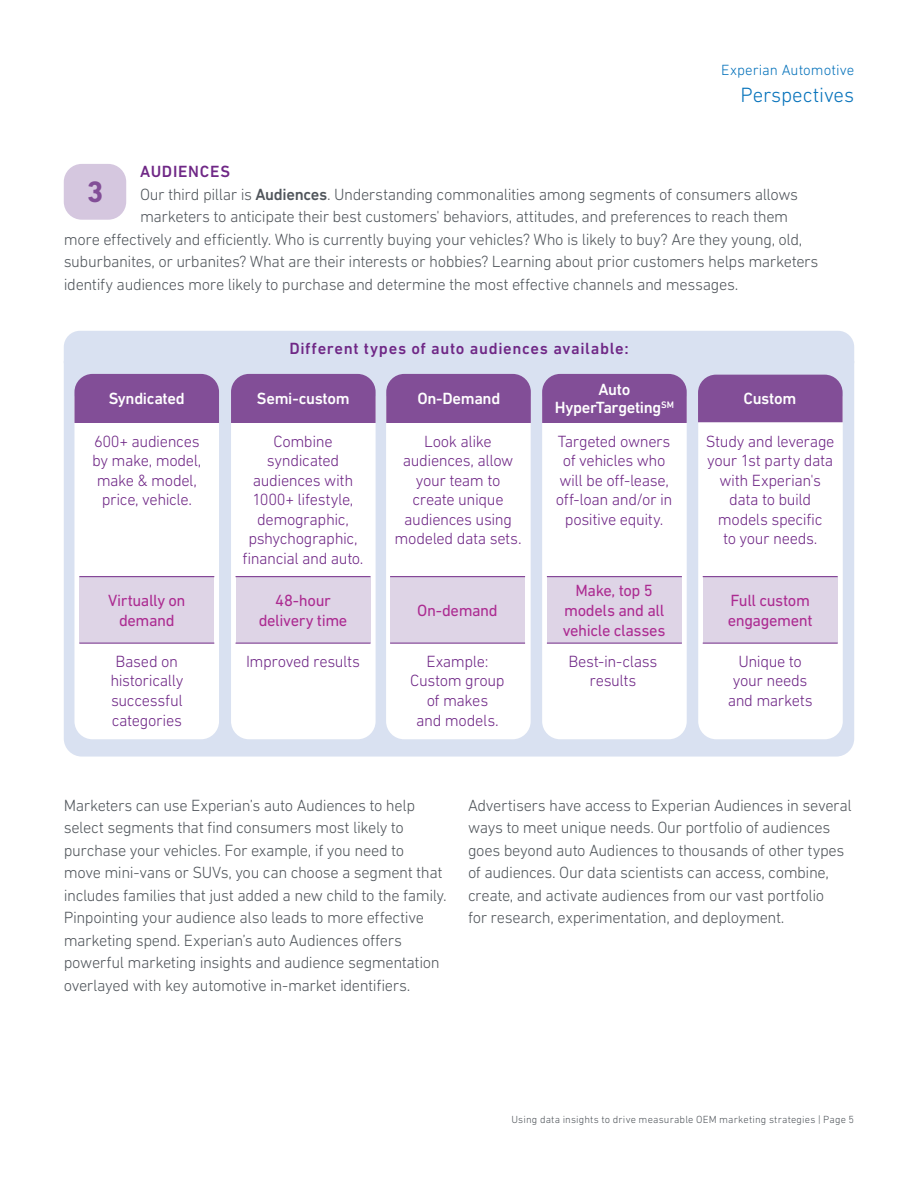
<style>
.page{position:relative;width:918px;height:1188px;background:#fff}
.page>*{position:absolute;margin:0;border:0;box-sizing:border-box;transform-origin:0 0}
.Annotation_7_9{font:700 30px "DIN Next W1 G";color:#824e97}
.t1{font:300 21px "DIN Next W1 G";letter-spacing:-.005em;color:#0773bb}
.Body_text_10_14{font:300 16.5px/22.5px "DIN Next W1 G";letter-spacing:-.025em;color:#50555b}
.Body_text_10_14-2{font:300 16.5px/19.5px "DIN Next W1 G";letter-spacing:-.025em;color:#6f2786;text-align:center}
.Body_text_10_14-3{font:16.5px/19.8px "DIN Next W1 G";letter-spacing:-.025em;color:#ac2b91;text-align:center}
.Body_text_10_14-4{font:500 16.5px/18px "DIN Next W1 G";letter-spacing:-.02em;color:#fff;text-align:center}
.Subhead_10_14{font:500 16.5px "DIN Next W1 G";letter-spacing:.04em;color:#6f2786}
.t2{font:300 15px "DIN Next W1 G";color:#0773bb}
.t3{font:300 10.5px "DIN Next W1 G";letter-spacing:.015em;color:#50555b}
.s1{font-weight:500}
</style>
<div class="page">
<div style="left:64px;top:363px;width:790px;height:394px;background:#d9e1f1"></div>
<svg style="left:74px;top:423px;width:145px;height:316px"></svg>
<svg style="left:231px;top:423px;width:145px;height:316px"></svg>
<svg style="left:386px;top:423px;width:145px;height:316px"></svg>
<svg style="left:542px;top:423px;width:145px;height:316px"></svg>
<svg style="left:698px;top:422px;width:145px;height:317px"></svg>
<div style="left:64px;top:331px;width:790px;height:32px;background:#d9e1f1"></div>
<div style="left:79px;top:577px;width:135px;height:66px;background:#ded4e6"></div>
<div style="left:390px;top:577px;width:135px;height:66px;background:#ded4e6"></div>
<div style="left:236px;top:577px;width:135px;height:66px;background:#ded4e6"></div>
<div style="left:547px;top:577px;width:135px;height:66px;background:#ded4e6"></div>
<div style="left:703px;top:577px;width:135px;height:66px;background:#ded4e6"></div>
<div style="left:74px;top:374px;width:145px;height:49px;background:#824e97"></div>
<div style="left:231px;top:374px;width:145px;height:49px;background:#824e97"></div>
<div style="left:386px;top:374px;width:145px;height:49px;background:#824e97"></div>
<div style="left:542px;top:374px;width:145px;height:49px;background:#824e97"></div>
<div style="left:698px;top:375px;width:145px;height:47px;background:#824e97"></div>
<hr style="left:236px;top:576px;width:135px;height:1px;background:#6f2786">
<hr style="left:390px;top:576px;width:135px;height:1px;background:#6f2786">
<hr style="left:547px;top:576px;width:135px;height:1px;background:#6f2786">
<hr style="left:703px;top:576px;width:135px;height:1px;background:#6f2786">
<hr style="left:79px;top:576px;width:135px;height:1px;background:#6f2786">
<hr style="left:236px;top:643px;width:135px;height:1px;background:#6f2786">
<hr style="left:390px;top:643px;width:135px;height:1px;background:#6f2786">
<hr style="left:547px;top:643px;width:135px;height:1px;background:#6f2786">
<hr style="left:703px;top:643px;width:135px;height:1px;background:#6f2786">
<hr style="left:79px;top:643px;width:135px;height:1px;background:#6f2786">
<div style="left:64px;top:164px;width:62px;height:56px;background:#d5c7df;border-radius:18px"></div>
<p class="t2" style="left:721px;top:61px;width:134px">Experian Automotive</p>
<p class="t1" style="left:741px;top:82px;width:115px">Perspectives</p>
<p class="Subhead_10_14" style="left:140px;top:162px;width:91px">AUDIENCES</p>
<p class="Body_text_10_14" style="left:140px;top:183px;width:660px">Our third pillar is <span class="s1">Audiences</span>. Understanding commonalities among segments of consumers allows</p>
<p class="Body_text_10_14" style="left:140px;top:205px;width:650px">marketers to anticipate their best customers' behaviors, attitudes, and preferences to reach them</p>
<p class="Body_text_10_14" style="left:64px;top:228px;width:740px">more effectively and efficiently. Who is currently buying your vehicles? Who is likely to buy? Are they young, old,</p>
<p class="Body_text_10_14" style="left:64px;top:250px;width:756px">suburbanites, or urbanites? What are their interests or hobbies? Learning about prior customers helps marketers</p>
<p class="Body_text_10_14" style="left:64px;top:273px;width:676px">identify audiences more likely to purchase and determine the most effective channels and messages.</p>
<p class="Annotation_7_9" style="left:87px;top:175px;width:18px">3</p>
<p class="Subhead_10_14" style="left:289px;top:338px;width:341px">Different types of auto audiences available:</p>
<p class="Body_text_10_14-4" style="left:109px;top:390px;width:78px">Syndicated</p>
<p class="Body_text_10_14-4" style="left:257px;top:390px;width:94px">Semi-custom</p>
<p class="Body_text_10_14-4" style="left:417px;top:390px;width:85px">On-Demand</p>
<p class="Body_text_10_14-4" style="left:555px;top:381px;width:121px">Auto<br>HyperTargeting<sup>SM</sup></p>
<p class="Body_text_10_14-4" style="left:744px;top:390px;width:54px">Custom</p>
<p class="Body_text_10_14-2" style="left:92px;top:431px;width:111px">600+ audiences by make, model, make &amp; model, price, vehicle.</p>
<p class="Body_text_10_14-2" style="left:243px;top:431px;width:123px">Combine syndicated audiences with<br>1000+ lifestyle, demographic, pshychographic, financial and auto.</p>
<p class="Body_text_10_14-2" style="left:395px;top:431px;width:129px">Look alike audiences, allow your team to create unique audiences using modeled data sets.</p>
<p class="Body_text_10_14-2" style="left:556px;top:431px;width:118px">Targeted owners of vehicles who will be off-lease, off-loan and/or in positive equity.</p>
<p class="Body_text_10_14-2" style="left:706px;top:431px;width:130px">Study and leverage your 1st party data with Experian's data to build models specific<br>to your needs.</p>
<p class="Body_text_10_14-3" style="left:259px;top:590px;width:90px">48-hour delivery time</p>
<p class="Body_text_10_14-3" style="left:563px;top:580px;width:104px">Make, top 5 models and all vehicle classes</p>
<p class="Body_text_10_14-3" style="left:728px;top:590px;width:86px;text-align:left">Full custom engagement</p>
<p class="Body_text_10_14-2" style="left:568px;top:651px;width:91px">Best-in-class results</p>
<p class="Body_text_10_14-2" style="left:728px;top:651px;width:87px">Unique to your needs and markets</p>
<p class="Body_text_10_14-3" style="left:108px;top:590px;width:79px">Virtually on demand</p>
<p class="Body_text_10_14-3" style="left:417px;top:600px;width:82px">On-demand</p>
<p class="Body_text_10_14-2" style="left:410px;top:651px;width:96px">Example:<br>Custom group of makes<br>and models.</p>
<p class="Body_text_10_14-2" style="left:110px;top:651px;width:75px">Based on historically successful categories</p>
<p class="Body_text_10_14-2" style="left:246px;top:651px;width:116px">Improved results</p>
<p class="Body_text_10_14" style="left:64px;top:794px;width:385px">Marketers can use Experian’s auto Audiences to help select segments that find consumers most likely to purchase your vehicles. For example, if you need to<br>move mini-vans or SUVs, you can choose a segment that includes families that just added a new child to the family.<br>Pinpointing your audience also leads to more effective marketing spend. Experian’s auto Audiences offers powerful marketing insights and audience segmentation overlayed with key automotive in-market identifiers.</p>
<p class="Body_text_10_14" style="left:468px;top:794px;width:385px">Advertisers have access to Experian Audiences in several ways to meet unique needs. Our portfolio of audiences goes beyond auto Audiences to thousands of other types of audiences. Our data scientists can access, combine, create, and activate audiences from our vast portfolio<br>for research, experimentation, and deployment.</p>
<p class="t3" style="left:512px;top:1113px;width:344px">Using data insights to drive measurable OEM marketing strategies | Page 5</p>
</div>
